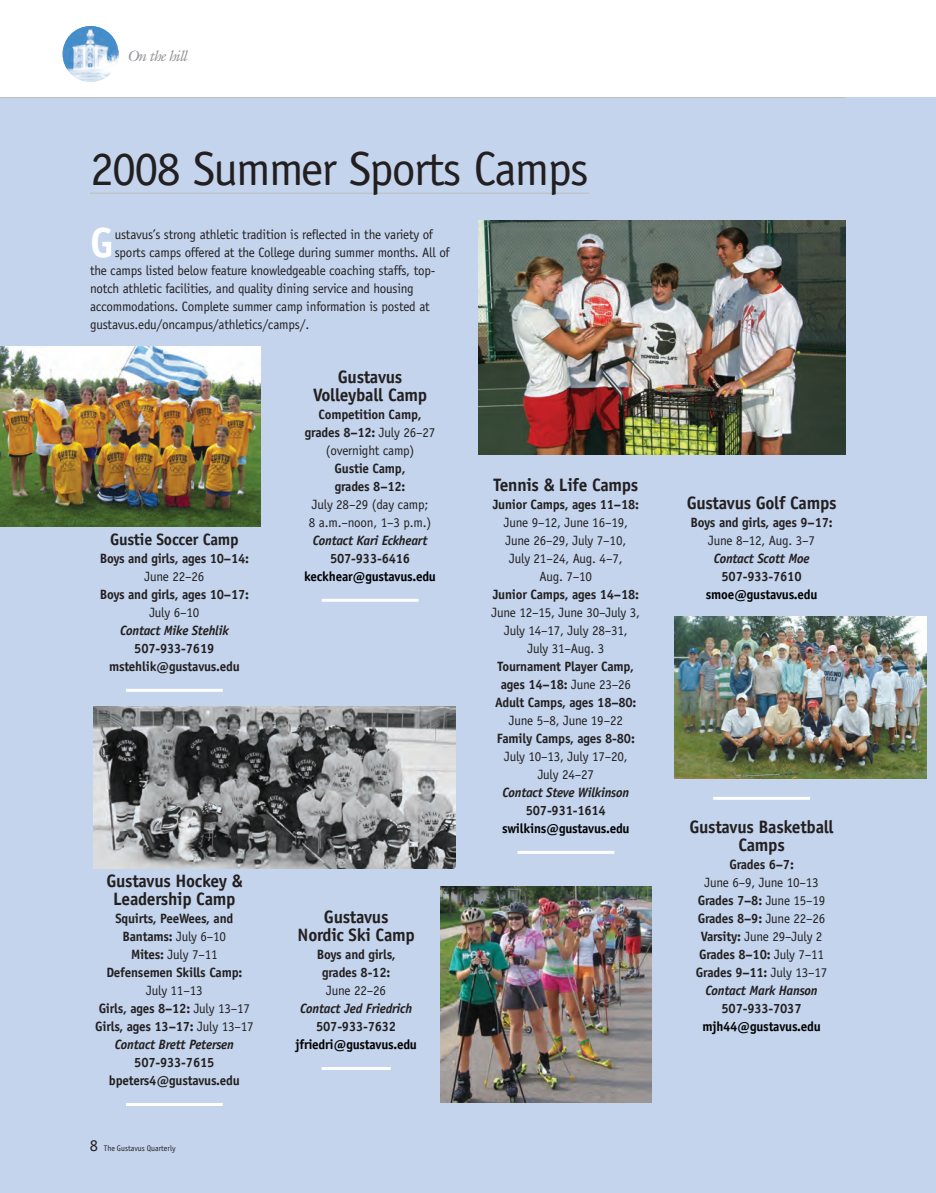
<style>
.page{position:relative;width:936px;height:1193px;background:#fff}
.page>*{position:absolute;margin:0;border:0;box-sizing:border-box;transform-origin:0 0}
.t1{font:48px "Officina Sans";letter-spacing:-.035em;color:#231f20}
.t2{font:700 42.15px "Officina Sans";color:#fff}
.t3{font:700 18px/18px "Officina Sans";letter-spacing:-.015em;color:#231f20;text-align:center}
.t4{font:700 16.5px "Officina Sans";letter-spacing:-.015em;color:#231f20}
.t5{font:italic 15px "Galliard";letter-spacing:-.045em;color:#939598}
.t6{font:13.5px/18px "Officina Sans";letter-spacing:-.015em;color:#231f20;text-align:center}
.t7{font:700 13.5px/18px "Officina Sans";letter-spacing:-.015em;color:#231f20;text-align:center}
.t8{font:700 13.5px "Officina Sans";letter-spacing:-.015em;color:#000}
.t9{font:italic 700 13.5px "Officina Sans";letter-spacing:-.015em;color:#231f20}
.t10{font:8.25px "Officina Sans";color:#231f20;scale:.95 1}
.s1{font-weight:400}
.s2{font-style:italic}
.s3{font-size:16.5px}
.s4{font-weight:700}
.s5{font-weight:700;font-style:italic}
</style>
<div class="page">
<div style="left:0;top:97px;width:936px;height:1095px;background:#c3d4ec"></div>
<hr style="left:126px;top:689px;width:97px;height:3px;background:#fff">
<hr style="left:126px;top:1103px;width:97px;height:3px;background:#fff">
<hr style="left:322px;top:599px;width:97px;height:3px;background:#fff">
<hr style="left:322px;top:1067px;width:69px;height:3px;background:#fff">
<hr style="left:517px;top:851px;width:97px;height:3px;background:#fff">
<svg style="left:713px;top:797px;width:97px;height:3px"></svg>
<hr style="left:0;top:97px;width:845px;height:1px;background:#bcbdc0">
<img style="left:63px;top:26px;width:56px;height:56px;border-radius:50%">
<hr style="left:90px;top:193px;width:499px;height:1px;background:#bcbdc0">
<img style="left:94px;top:706px;width:361px;height:162px">
<img style="left:675px;top:616px;width:251px;height:162px">
<img style="left:440px;top:886px;width:211px;height:216px">
<img style="left:479px;top:220px;width:367px;height:234px">
<img style="left:0;top:346px;width:261px;height:180px">
<p class="t5" style="left:127px;top:50px;width:62px">On the hill</p>
<h1 class="t1" style="left:90px;top:150px;width:500px">2008 Summer Sports Camps</h1>
<h2 class="t2" style="left:90px;top:226px;width:25px">G</h2>
<p class="t6" style="left:115px;top:226px;width:320px">ustavus’s strong athletic tradition is reflected in the variety of</p>
<p class="t6" style="left:115px;top:244px;width:336px">sports camps offered at the College during summer months. All of</p>
<p class="t6" style="left:90px;top:262px;width:347px">the camps listed below feature knowledgeable coaching staffs, top-</p>
<p class="t6" style="left:90px;top:280px;width:325px">notch athletic facilities, and quality dining service and housing</p>
<p class="t6" style="left:90px;top:298px;width:341px">accommodations. Complete summer camp information is posted at</p>
<p class="t6" style="left:90px;top:316px;width:221px">gustavus.edu/oncampus/athletics/camps/.</p>
<p class="t4" style="left:110px;top:533px;width:130px">Gustie Soccer Camp</p>
<p class="t7" style="left:100px;top:550px;width:151px">Boys and girls, ages 10–14:</p>
<p class="t6" style="left:144px;top:568px;width:61px">June 22–26</p>
<p class="t7" style="left:100px;top:586px;width:151px">Boys and girls, ages 10–17:</p>
<p class="t6" style="left:149px;top:604px;width:52px">July 6–10</p>
<p class="t9" style="left:120px;top:625px;width:110px">Contact Mike Stehlik</p>
<p class="t7" style="left:109px;top:640px;width:132px">507-933-7619 mstehlik@gustavus.edu</p>
<h3 class="t3" style="left:313px;top:369px;width:116px">Gustavus<br>Volleyball Camp</h3>
<p class="t7" style="left:305px;top:406px;width:132px">Competition Camp, grades 8–12: <span class="s1">July 26–27 (overnight camp)</span></p>
<p class="t7" style="left:335px;top:460px;width:73px;text-align:left">Gustie Camp, grades 8–12:</p>
<p class="t6" style="left:309px;top:496px;width:124px;text-align:left">July 28–29 (day camp;<br>8 a.m.–noon, 1–3 p.m.)</p>
<p class="t9" style="left:313px;top:535px;width:116px">Contact Kari Eckheart</p>
<p class="t7" style="left:330px;top:550px;width:82px">507-933-6416</p>
<p class="t8" style="left:304px;top:571px;width:133px">keckhear@gustavus.edu</p>
<h3 class="t3" style="left:106px;top:873px;width:137px">Gustavus Hockey &amp;<br>Leadership Camp</h3>
<p class="t7" style="left:106px;top:910px;width:138px">Squirts, PeeWees, and<br>Bantams: <span class="s1">July 6–10<br></span>Mites: <span class="s1">July 7–11<br></span>Defensemen Skills Camp:</p>
<p class="t7" style="left:95px;top:982px;width:160px"><span class="s1">July 11–13<br></span>Girls, ages 8–12: <span class="s1">July 13–17<br></span>Girls, ages 13–17: <span class="s1">July 13–17<br></span><span class="s2">Contact Brett Petersen</span></p>
<p class="t7" style="left:109px;top:1054px;width:132px">507-933-7615 bpeters4@gustavus.edu</p>
<p class="t10" style="left:90px;top:1144px;width:92px"><span class="s3">8</span> The Gustavus Quarterly</p>
<h3 class="t3" style="left:298px;top:909px;width:119px">Gustavus<br>Nordic Ski Camp</h3>
<p class="t7" style="left:317px;top:946px;width:80px">Boys and girls, grades 8-12:</p>
<p class="t6" style="left:326px;top:982px;width:61px">June 22–26</p>
<p class="t9" style="left:300px;top:1003px;width:114px">Contact Jed Friedrich</p>
<p class="t7" style="left:316px;top:1018px;width:82px">507-933-7632</p>
<p class="t8" style="left:295px;top:1039px;width:123px">jfriedri@gustavus.edu</p>
<h3 class="t3" style="left:493px;top:477px;width:147px">Tennis &amp; Life Camps</h3>
<p class="t7" style="left:493px;top:496px;width:148px">Junior Camps, ages 11–18:</p>
<p class="t6" style="left:504px;top:514px;width:126px">June 9–12, June 16–19,<br>June 26–29, July 7–10,<br>July 21–24, Aug. 4–7,<br>Aug. 7–10</p>
<p class="t7" style="left:493px;top:586px;width:148px">Junior Camps, ages 14–18:</p>
<p class="t6" style="left:492px;top:604px;width:150px">June 12–15, June 30–July 3,<br>July 14–17, July 28–31,<br>July 31–Aug. 3</p>
<p class="t7" style="left:495px;top:658px;width:143px">Tournament Player Camp, ages 14–18: <span class="s1">June 23–26<br></span>Adult Camps, ages 18–80:</p>
<p class="t6" style="left:509px;top:712px;width:116px">June 5–8, June 19–22</p>
<p class="t7" style="left:497px;top:730px;width:140px">Family Camps, ages 8-80:</p>
<p class="t6" style="left:504px;top:748px;width:125px">July 10–13, July 17–20,<br>July 24–27</p>
<p class="t9" style="left:502px;top:787px;width:128px">Contact Steve Wilkinson</p>
<p class="t7" style="left:526px;top:802px;width:82px">507-931-1614</p>
<p class="t8" style="left:502px;top:823px;width:129px">swilkins@gustavus.edu</p>
<h3 class="t3" style="left:687px;top:495px;width:151px">Gustavus Golf Camps</h3>
<p class="t7" style="left:691px;top:514px;width:144px">Boys and girls, ages 9–17:</p>
<p class="t6" style="left:708px;top:532px;width:108px">June 8–12, Aug. 3–7</p>
<p class="t9" style="left:714px;top:553px;width:97px">Contact Scott Moe</p>
<p class="t7" style="left:722px;top:568px;width:82px">507-933-7610</p>
<p class="t8" style="left:706px;top:589px;width:113px">smoe@gustavus.edu</p>
<h3 class="t3" style="left:689px;top:819px;width:146px">Gustavus Basketball<br>Camps</h3>
<p class="t7" style="left:729px;top:856px;width:66px">Grades 6–7:</p>
<p class="t6" style="left:696px;top:874px;width:133px">June 6–9, June 10–13<br><span class="s4">Grades 7–8:</span> June 15–19<br><span class="s4">Grades 8–9:</span> June 22–26<br><span class="s4">Varsity:</span> June 29–July 2<br><span class="s4">Grades 8–10:</span> July 7–11<br><span class="s4">Grades 9–11:</span> July 13–17<br><span class="s5">Contact Mark Hanson</span></p>
<p class="t7" style="left:722px;top:1000px;width:82px">507-933-7037</p>
<p class="t8" style="left:702px;top:1021px;width:120px">mjh44@gustavus.edu</p>
</div>
